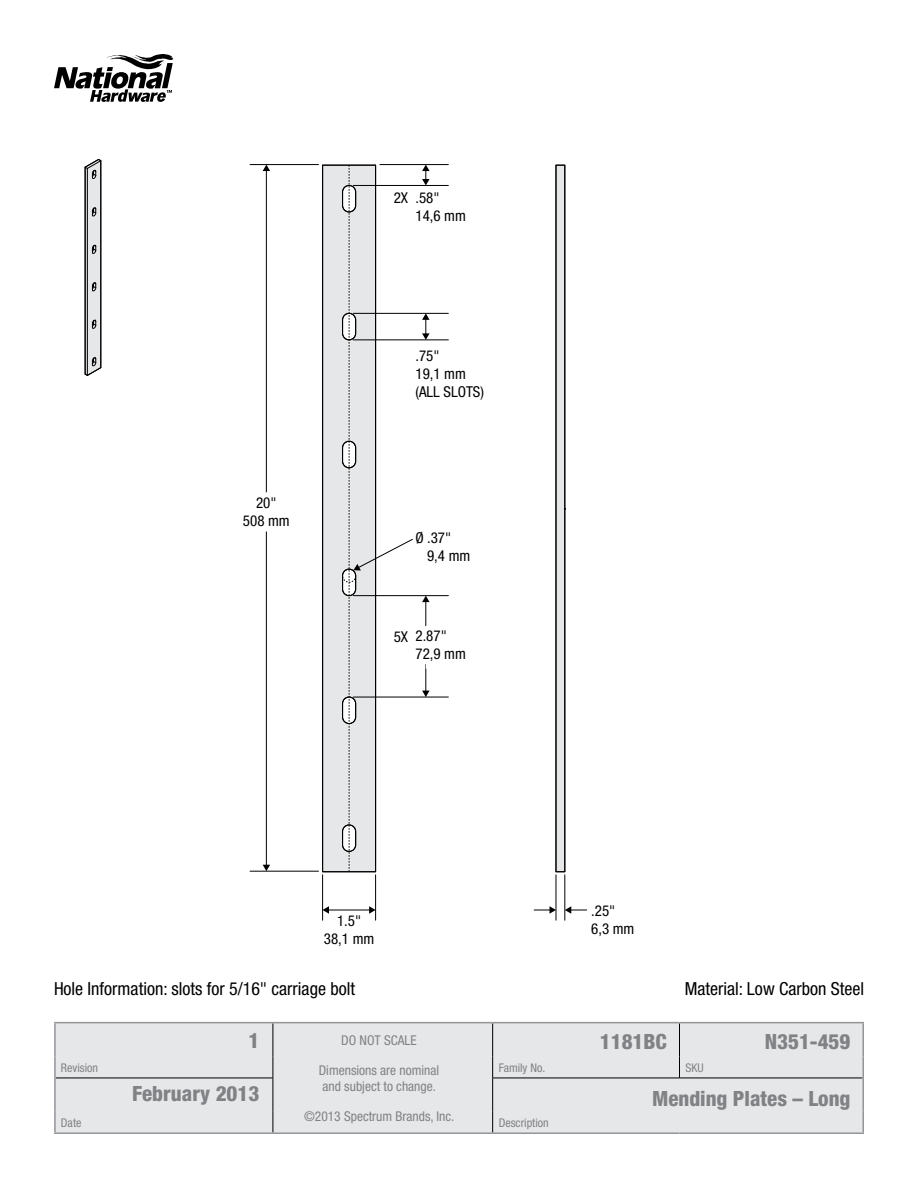
<style>
.page{position:relative;width:918px;height:1188px;background:#fff}
.page>*{position:absolute;margin:0;border:0;box-sizing:border-box;transform-origin:0 0}
.t1{font:800 condensed 21px "Helvetica Neue LT Std";color:#808285}
.t2{font:condensed 18px "Helvetica Neue LT Std";color:#000}
.t3{font:condensed 15px/18px "Helvetica Neue LT Std";color:#000}
.t4{font:condensed 13.5px/16.2px "Helvetica Neue LT Std";color:#808285}
.t5{font:condensed 12px "Helvetica Neue LT Std";color:#808285}
</style>
<div class="page">
<div style="left:56px;top:1023px;width:806px;height:109px;background:#e6e7e8"></div>
<hr style="left:273px;top:1023px;width:1px;height:33px;background:#000">
<hr style="left:492px;top:1023px;width:1px;height:33px;background:#000">
<hr style="left:679px;top:1023px;width:1px;height:33px;background:#000">
<svg style="left:273px;top:1056px;width:1px;height:22px"></svg>
<svg style="left:492px;top:1056px;width:1px;height:22px"></svg>
<svg style="left:679px;top:1056px;width:1px;height:22px"></svg>
<hr style="left:56px;top:1078px;width:217px;height:1px;background:#000">
<hr style="left:273px;top:1078px;width:1px;height:34px;background:#000">
<hr style="left:492px;top:1078px;width:188px;height:1px;background:#000">
<hr style="left:492px;top:1078px;width:1px;height:34px;background:#000">
<hr style="left:680px;top:1078px;width:183px;height:1px;background:#000">
<svg style="left:273px;top:1112px;width:1px;height:20px"></svg>
<svg style="left:492px;top:1112px;width:1px;height:20px"></svg>
<hr style="left:54px;top:1022px;width:219px;height:1px;background:#939598">
<hr style="left:54px;top:1023px;width:2px;height:33px;background:#939598">
<hr style="left:54px;top:1056px;width:2px;height:22px;background:#939598">
<hr style="left:273px;top:1022px;width:220px;height:1px;background:#939598">
<hr style="left:273px;top:1132px;width:220px;height:2px;background:#939598">
<hr style="left:493px;top:1022px;width:187px;height:1px;background:#939598">
<hr style="left:680px;top:1022px;width:184px;height:1px;background:#939598">
<hr style="left:862px;top:1023px;width:2px;height:33px;background:#939598">
<hr style="left:862px;top:1056px;width:2px;height:22px;background:#939598">
<hr style="left:54px;top:1078px;width:2px;height:34px;background:#939598">
<hr style="left:862px;top:1078px;width:2px;height:34px;background:#939598">
<hr style="left:54px;top:1112px;width:2px;height:20px;background:#939598">
<hr style="left:54px;top:1132px;width:219px;height:2px;background:#939598">
<hr style="left:862px;top:1112px;width:2px;height:20px;background:#939598">
<hr style="left:493px;top:1132px;width:187px;height:2px;background:#939598">
<hr style="left:680px;top:1132px;width:184px;height:2px;background:#939598">
<hr style="left:556px;top:875px;width:1px;height:45px;background:#000">
<hr style="left:564px;top:875px;width:1px;height:45px;background:#000">
<svg style="left:534px;top:906px;width:22px;height:8px"></svg>
<hr style="left:322px;top:875px;width:1px;height:45px;background:#000">
<hr style="left:375px;top:875px;width:1px;height:45px;background:#000">
<svg style="left:555px;top:164px;width:11px;height:709px;background:#a8a8a9"></svg>
<hr style="left:250px;top:164px;width:69px;height:1px;background:#000">
<hr style="left:250px;top:871px;width:69px;height:1px;background:#000">
<hr style="left:266px;top:170px;width:1px;height:696px;background:#000">
<svg style="left:263px;top:165px;width:7px;height:6px"></svg>
<svg style="left:263px;top:865px;width:7px;height:6px"></svg>
<svg style="left:84px;top:159px;width:18px;height:217px;background:#aaabab"></svg>
<svg style="left:322px;top:164px;width:127px;height:709px"></svg>
<svg style="left:322px;top:906px;width:55px;height:15px"></svg>
<svg style="left:565px;top:898px;width:22px;height:23px"></svg>
<svg style="left:265px;top:487px;width:2px;height:81px"></svg>
<svg style="left:54px;top:54px;width:120px;height:48px"></svg>
<p class="t3" style="left:243px;top:494px;width:48px;text-align:center">20"<br>508 mm</p>
<p class="t3" style="left:394px;top:189px;width:16px">2X</p>
<p class="t3" style="left:416px;top:188px;width:52px">.58"<br>14,6 mm</p>
<p class="t3" style="left:416px;top:347px;width:70px">.75"<br>19,1 mm (ALL SLOTS)</p>
<p class="t3" style="left:427px;top:528px;width:45px;text-indent:-12px">Ø .37"<br>9,4 mm</p>
<p class="t3" style="left:394px;top:627px;width:16px">5X</p>
<p class="t3" style="left:416px;top:626px;width:52px">2.87"<br>72,9 mm</p>
<p class="t3" style="left:324px;top:912px;width:52px;text-align:center">1.5"<br>38,1 mm</p>
<p class="t3" style="left:591px;top:902px;width:45px">.25"<br>6,3 mm</p>
<p class="t2" style="left:54px;top:978px;width:303px">Hole Information: slots for 5/16" carriage bolt</p>
<p class="t2" style="left:685px;top:978px;width:181px">Material: Low Carbon Steel</p>
<h1 class="t1" style="left:248px;top:1028px;width:12px">1</h1>
<p class="t4" style="left:341px;top:1033px;width:77px">DO NOT SCALE</p>
<p class="t4" style="left:319px;top:1062px;width:122px">Dimensions are nominal and subject to change.</p>
<p class="t4" style="left:304px;top:1108px;width:152px">©2013 Spectrum Brands, Inc.</p>
<h1 class="t1" style="left:600px;top:1029px;width:69px">1181BC</h1>
<h1 class="t1" style="left:765px;top:1029px;width:87px">N351-459</h1>
<p class="t5" style="left:61px;top:1061px;width:39px">Revision</p>
<p class="t5" style="left:499px;top:1061px;width:48px">Family No.</p>
<p class="t5" style="left:686px;top:1061px;width:20px">SKU</p>
<h1 class="t1" style="left:132px;top:1080px;width:129px">February 2013</h1>
<p class="t5" style="left:61px;top:1116px;width:22px">Date</p>
<p class="t5" style="left:499px;top:1116px;width:51px">Description</p>
<h1 class="t1" style="left:652px;top:1085px;width:200px">Mending Plates – Long</h1>
</div>
